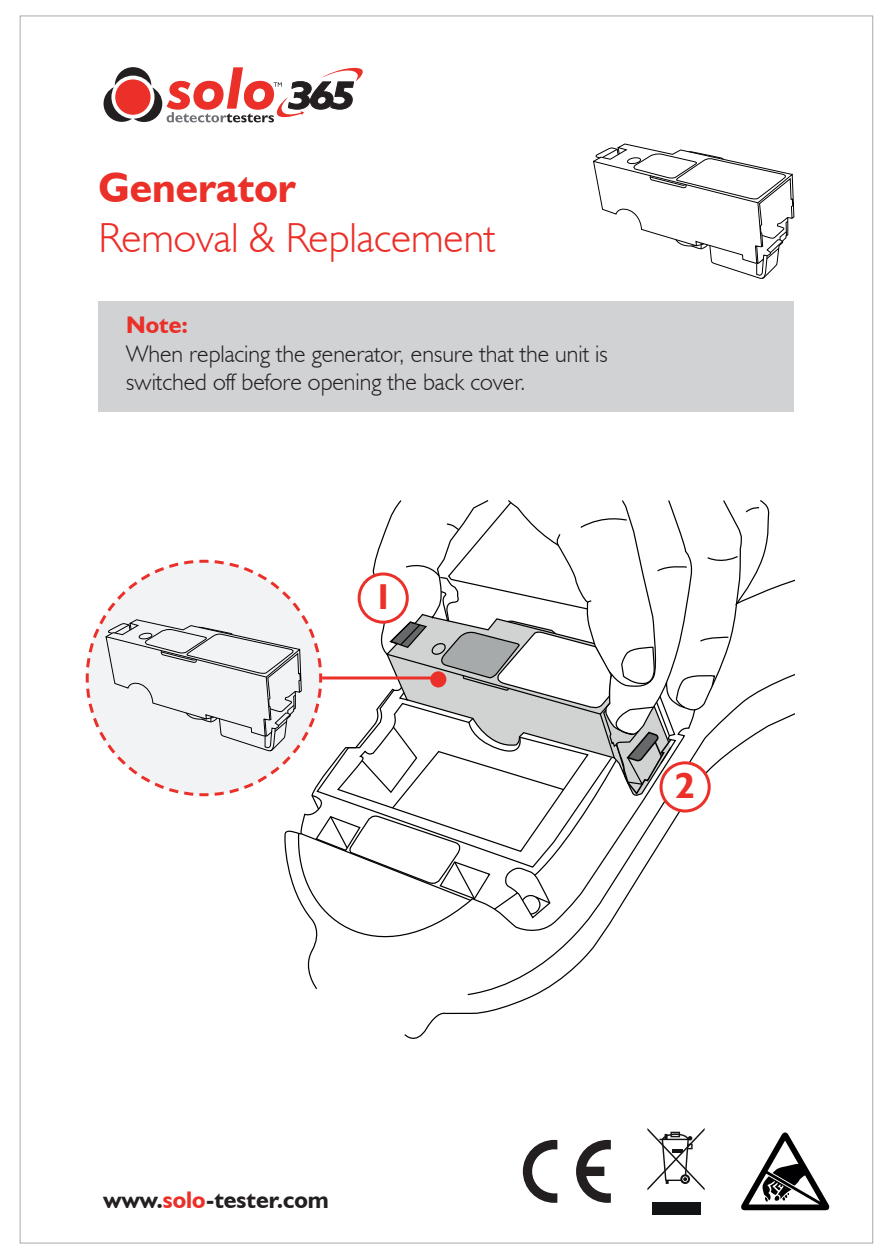
<style>
.page{position:relative;width:893px;height:1259px;background:#fff}
.page>*{position:absolute;margin:0;border:0;box-sizing:border-box;transform-origin:0 0}
.t1{font:300 42px "Humanist 521 BT";color:#eb2f29}
.t2{font:700 42px "Humanist 521 BT";color:#eb2f29}
.t3{font:700 36px "Humanist 521 BT";color:#eb2f29}
.t4{font:300 24px/28.8px "Humanist 521 BT";color:#231f20}
.t5{font:700 24px "Humanist 521 BT";color:#231f20}
.t6{font:700 24px "Humanist 521 BT";color:#eb2f29}
.s1{color:#eb2f29}
</style>
<div class="page">
<div style="left:99px;top:301px;width:695px;height:111px;background:#d1d2d4"></div>
<svg style="left:593px;top:144px;width:201px;height:135px"></svg>
<svg style="left:104px;top:67px;width:259px;height:55px"></svg>
<svg style="left:85px;top:500px;width:675px;height:490px"></svg>
<div style="left:430px;top:671px;width:16px;height:16px;background:#eb2f29;border-radius:50%"></div>
<hr style="left:322px;top:676px;width:116px;height:3px;background:#eb2f29">
<div style="left:652px;top:1202px;width:48px;height:12px;background:#111314"></div>
<svg style="left:647px;top:1128px;width:58px;height:62px"></svg>
<svg style="left:741px;top:1132px;width:88px;height:78px"></svg>
<svg style="left:523px;top:1140px;width:34px;height:62px"></svg>
<svg style="left:576px;top:1140px;width:35px;height:62px"></svg>
<h1 class="t2" style="left:99px;top:162px;width:199px">Generator</h1>
<h1 class="t1" style="left:99px;top:212px;width:398px">Removal &amp; Replacement</h1>
<p class="t6" style="left:126px;top:310px;width:63px">Note:</p>
<p class="t4" style="left:126px;top:338px;width:483px">When replacing the generator, ensure that the unit is switched off before opening the back cover.</p>
<h2 class="t3" style="left:373px;top:574px;width:21px">1</h2>
<h2 class="t3" style="left:675px;top:763px;width:21px">2</h2>
<p class="t5" style="left:104px;top:1184px;width:227px">www.<span class="s1">solo</span>-tester.com</p>
</div>
